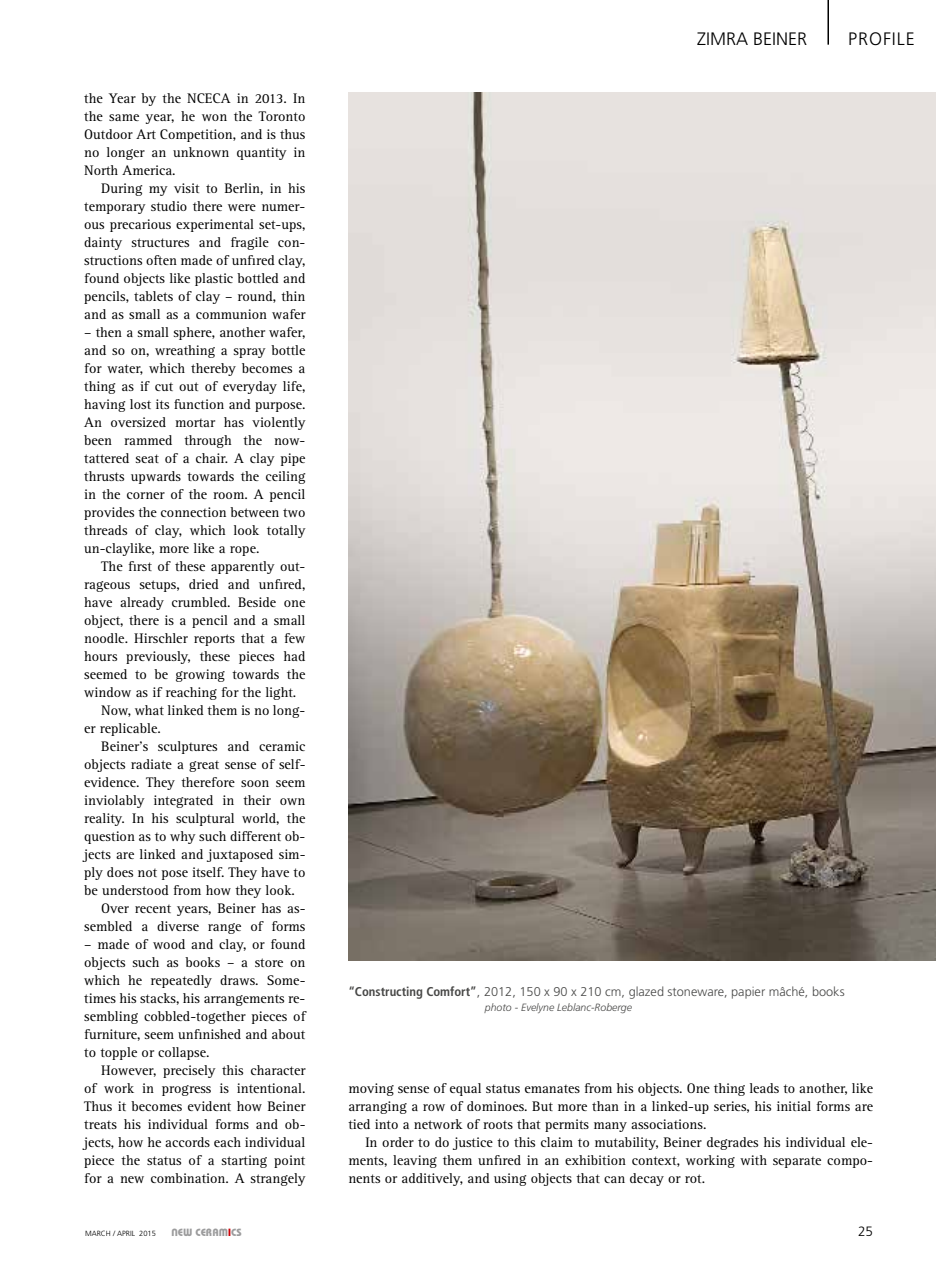
<style>
.page{position:relative;width:936px;height:1276px;background:#fff}
.page>*{position:absolute;margin:0;border:0;box-sizing:border-box;transform-origin:0 0}
.t1{font:300 18px "Frutiger";letter-spacing:.05em;color:#000}
.t2{font:14.25px/18px "Rotis Serif";color:#000;text-align:justify}
.t3{font:300 13.5px "Frutiger";color:#000}
.t4{font:300 12.75px "Frutiger";color:#484847}
.t5{font:italic 300 10.5px "Frutiger";color:#484847}
.t6{font:10.5px "Keramik";color:#9c9c9d}
.t7{font:300 7.5px "Frutiger";color:#000}
.s1{font-weight:700;font-stretch:condensed}
.s2{color:#ce0107}
</style>
<div class="page">
<hr style="left:827px;top:0;width:1px;height:45px;background:#000">
<img style="left:348px;top:92px;width:587px;height:868px">
<p class="t2" style="left:84px;top:89px;width:223px">the Year by the NCECA in 2013. In the same year, he won the Toronto Outdoor Art Competition, and is thus no longer an unknown quantity in North America.</p>
<p class="t2" style="left:84px;top:179px;width:223px;text-indent:17px">During my visit to Berlin, in his temporary studio there were numer&shy;ous precarious experimental set-ups, dainty structures and fragile con&shy;structions often made of unfired clay, found objects like plastic bottled and pencils, tablets of clay – round, thin and as small as a communion wafer</p>
<p class="t2" style="left:84px;top:323px;width:223px">– then a small sphere, another wafer, and so on, wreathing a spray bottle for water, which thereby becomes a thing as if cut out of everyday life, having lost its function and purpose.<br>An oversized mortar has violently been rammed through the now&shy;tattered seat of a chair. A clay pipe thrusts upwards towards the ceiling in the corner of the room. A pencil provides the connection between two threads of clay, which look totally un-claylike, more like a rope.</p>
<p class="t2" style="left:101px;top:557px;width:206px">The first of these apparently out-</p>
<p class="t2" style="left:84px;top:575px;width:223px">rageous setups, dried and unfired,</p>
<p class="t2" style="left:84px;top:593px;width:223px">have already crumbled. Beside one</p>
<p class="t2" style="left:84px;top:611px;width:223px">object, there is a pencil and a small</p>
<p class="t2" style="left:84px;top:629px;width:223px">noodle. Hirschler reports that a few</p>
<p class="t2" style="left:84px;top:647px;width:223px">hours previously, these pieces had</p>
<p class="t2" style="left:84px;top:665px;width:223px">seemed to be growing towards the</p>
<p class="t2" style="left:84px;top:683px;width:213px">window as if reaching for the light.</p>
<p class="t2" style="left:101px;top:701px;width:206px">Now, what linked them is no long-</p>
<p class="t2" style="left:84px;top:719px;width:78px">er replicable.</p>
<p class="t2" style="left:101px;top:737px;width:206px">Beiner's sculptures and ceramic</p>
<p class="t2" style="left:84px;top:755px;width:223px">objects radiate a great sense of self-</p>
<p class="t2" style="left:84px;top:773px;width:223px">evidence. They therefore soon seem</p>
<p class="t2" style="left:84px;top:791px;width:223px">inviolably integrated in their own</p>
<p class="t2" style="left:84px;top:809px;width:223px">reality. In his sculptural world, the</p>
<p class="t2" style="left:84px;top:827px;width:223px">question as to why such different ob-</p>
<p class="t2" style="left:84px;top:845px;width:223px">jects are linked and juxtaposed sim-</p>
<p class="t2" style="left:84px;top:863px;width:223px">ply does not pose itself. They have to</p>
<p class="t2" style="left:84px;top:881px;width:212px">be understood from how they look.</p>
<p class="t2" style="left:101px;top:899px;width:206px">Over recent years, Beiner has as-</p>
<p class="t2" style="left:84px;top:917px;width:223px">sembled a diverse range of forms</p>
<p class="t2" style="left:84px;top:935px;width:223px">– made of wood and clay, or found objects such as books – a store on which he repeatedly draws. Some&shy;times his stacks, his arrangements re&shy;sembling cobbled-together pieces of furniture, seem unfinished and about to topple or collapse.</p>
<p class="t2" style="left:84px;top:1061px;width:223px;text-indent:17px">However, precisely this character of work in progress is intentional.<br>Thus it becomes evident how Beiner treats his individual forms and ob&shy;jects, how he accords each individual piece the status of a starting point for a new combination. A strangely</p>
<p class="t1" style="left:697px;top:28px;width:101px">zimra beiner</p>
<p class="t1" style="left:848px;top:28px;width:68px">PROFILE</p>
<p class="t4" style="left:348px;top:984px;width:498px"><span class="s1">“Constructing Comfort”</span>, 2012, 150 x 90 x 210 cm, glazed stoneware, papier mâché, books</p>
<p class="t5" style="left:485px;top:1001px;width:149px">photo - Evelyne Leblanc-Roberge</p>
<p class="t2" style="left:348px;top:1079px;width:526px">moving sense of equal status emanates from his objects. One thing leads to another, like arranging a row of dominoes. But more than in a linked-up series, his initial forms are tied into a network of roots that permits many associations.</p>
<p class="t2" style="left:348px;top:1133px;width:526px;text-indent:17px">In order to do justice to this claim to mutability, Beiner degrades his individual ele&shy;ments, leaving them unfired in an exhibition context, working with separate compo&shy;nents or additively, and using objects that can decay or rot.</p>
<p class="t7" style="left:85px;top:1229px;width:17px">MARCH</p>
<p class="t7" style="left:113px;top:1229px;width:44px">/ April 2015</p>
<p class="t6" style="left:171px;top:1225px;width:72px">NEW CERAM<span class="s2">I</span>CS</p>
<p class="t3" style="left:858px;top:1223px;width:17px">25</p>
</div>
